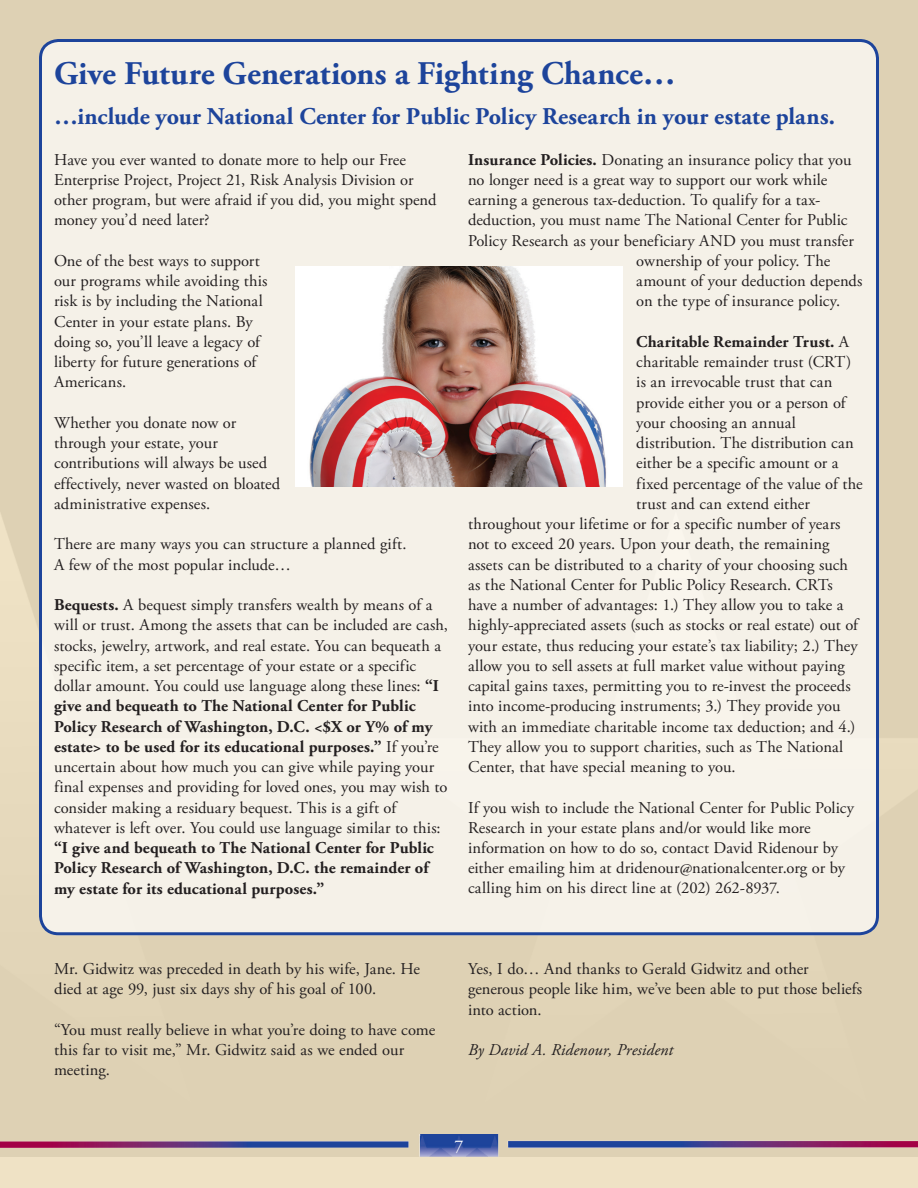
<style>
.page{position:relative;width:918px;height:1188px;background:#efe2c5}
.page>*{position:absolute;margin:0;border:0;box-sizing:border-box;transform-origin:0 0}
.t1{font:700 33px "Adobe Garamond Pro";color:#1d449b}
.t2{font:700 24px "Adobe Garamond Pro";color:#1d449b}
.t3{font:18px "Adobe Garamond Pro";color:#fff}
.t4{font:16.5px/20.2px "Adobe Garamond Pro";letter-spacing:.005em;color:#231f20}
.t5{font:700 16.5px/20.2px "Adobe Garamond Pro";letter-spacing:.005em;color:#231f20}
.t6{font:italic 16.5px "Adobe Garamond Pro";letter-spacing:.005em;color:#231f20}
.s1{font-weight:700}
.s2{font-weight:400}
</style>
<div class="page">
<div style="left:0;top:0;width:918px;height:1134px;background:#ded1b4"></div>
<img style="left:0;top:1134px;width:918px;height:23px">
<div style="left:40px;top:40px;width:838px;height:895px;background:#f5f1e8;border-radius:18px"></div>
<img style="left:295px;top:267px;width:328px;height:219px">
<h1 class="t1" style="left:54px;top:54px;width:623px">Give Future Generations a Fighting Chance…</h1>
<h2 class="t2" style="left:54px;top:102px;width:783px">…include your National Center for Public Policy Research in your estate plans.</h2>
<p class="t4" style="left:54px;top:150px;width:384px">Have you ever wanted to donate more to help our Free Enterprise Project, Project 21, Risk Analysis Division or other program, but were afraid if you did, you might spend money you’d need later?</p>
<p class="t4" style="left:54px;top:251px;width:215px">One of the best ways to support our programs while avoiding this risk is by including the National<br>Center in your estate plans. By doing so, you’ll leave a legacy of liberty for future generations of<br>Americans.</p>
<p class="t4" style="left:54px;top:413px;width:228px">Whether you donate now or through your estate, your contributions will always be used effectively, never wasted on bloated administrative expenses.</p>
<p class="t4" style="left:54px;top:535px;width:354px">There are many ways you can structure a planned gift.<br>A few of the most popular include…</p>
<p class="t4" style="left:54px;top:595px;width:396px"><span class="s1">Bequests.</span> A bequest simply transfers wealth by means of a will or trust. Among the assets that can be included are cash, stocks, jewelry, artwork, and real estate. You can bequeath a specific item, a set percentage of your estate or a specific dollar amount. You could use language along these lines: <span class="s1">“I give and bequeath to The National Center for Public Policy Research of Washington, D.C. &lt;$X or Y% of my estate&gt; to be used for its educational purposes.”</span> If you’re uncertain about how much you can give while paying your final expenses and providing for loved ones, you may wish to consider making a residuary bequest. This is a gift of whatever is left over. You could use language similar to this:</p>
<p class="t5" style="left:54px;top:838px;width:381px">“I give and bequeath to The National Center for Public<br>Policy Research of Washington, D.C. the remainder of my estate for its educational purposes.”</p>
<p class="t4" style="left:468px;top:150px;width:385px"><span class="s1">Insurance Policies.</span> Donating an insurance policy that you</p>
<p class="t4" style="left:468px;top:170px;width:361px">no longer need is a great way to support our work while</p>
<p class="t4" style="left:468px;top:190px;width:354px">earning a generous tax-deduction. To qualify for a tax-</p>
<p class="t4" style="left:468px;top:211px;width:381px">deduction, you must name The National Center for Public</p>
<p class="t4" style="left:468px;top:231px;width:387px">Policy Research as your beneficiary AND you must transfer</p>
<p class="t4" style="left:636px;top:251px;width:195px">ownership of your policy. The</p>
<p class="t4" style="left:636px;top:271px;width:228px">amount of your deduction depends</p>
<p class="t4" style="left:636px;top:292px;width:205px">on the type of insurance policy.</p>
<p class="t5" style="left:636px;top:332px;width:214px">Charitable Remainder Trust. <span class="s2">A</span></p>
<p class="t4" style="left:636px;top:352px;width:217px">charitable remainder trust (CRT)</p>
<p class="t4" style="left:636px;top:373px;width:198px">is an irrevocable trust that can</p>
<p class="t4" style="left:636px;top:393px;width:211px">provide either you or a person of</p>
<p class="t4" style="left:636px;top:413px;width:161px">your choosing an annual</p>
<p class="t4" style="left:636px;top:433px;width:219px">distribution. The distribution can</p>
<p class="t4" style="left:636px;top:454px;width:204px">either be a specific amount or a</p>
<p class="t4" style="left:636px;top:474px;width:228px">fixed percentage of the value of the</p>
<p class="t4" style="left:636px;top:494px;width:175px">trust and can extend either</p>
<p class="t4" style="left:468px;top:514px;width:374px">throughout your lifetime or for a specific number of years</p>
<p class="t4" style="left:468px;top:535px;width:363px">not to exceed 20 years. Upon your death, the remaining</p>
<p class="t4" style="left:468px;top:555px;width:382px">assets can be distributed to a charity of your choosing such</p>
<p class="t4" style="left:468px;top:575px;width:366px">as the National Center for Public Policy Research. CRTs</p>
<p class="t4" style="left:468px;top:595px;width:377px">have a number of advantages: 1.) They allow you to take a</p>
<p class="t4" style="left:468px;top:616px;width:391px">highly-appreciated assets (such as stocks or real estate) out of</p>
<p class="t4" style="left:468px;top:636px;width:391px">your estate, thus reducing your estate’s tax liability; 2.) They</p>
<p class="t4" style="left:468px;top:656px;width:378px">allow you to sell assets at full market value without paying</p>
<p class="t4" style="left:468px;top:676px;width:384px">capital gains taxes, permitting you to re-invest the proceeds</p>
<p class="t4" style="left:468px;top:696px;width:374px">into income-producing instruments; 3.) They provide you</p>
<p class="t4" style="left:468px;top:717px;width:389px">with an immediate charitable income tax deduction; and 4.)</p>
<p class="t4" style="left:468px;top:737px;width:377px">They allow you to support charities, such as The National</p>
<p class="t4" style="left:468px;top:757px;width:269px">Center, that have special meaning to you.</p>
<p class="t4" style="left:468px;top:798px;width:388px">If you wish to include the National Center for Public Policy Research in your estate plans and/or would like more information on how to do so, contact David Ridenour by either emailing him at dridenour@nationalcenter.org or by calling him on his direct line at (202) 262-8937.</p>
<p class="t4" style="left:54px;top:959px;width:368px">Mr. Gidwitz was preceded in death by his wife, Jane. He died at age 99, just six days shy of his goal of 100.</p>
<p class="t4" style="left:54px;top:1020px;width:383px">“You must really believe in what you’re doing to have come this far to visit me,” Mr. Gidwitz said as we ended our meeting.</p>
<p class="t4" style="left:468px;top:959px;width:396px">Yes, I do… And thanks to Gerald Gidwitz and other generous people like him, we’ve been able to put those beliefs into action.</p>
<p class="t6" style="left:468px;top:1040px;width:207px">By David A. Ridenour, President</p>
<p class="t3" style="left:454px;top:1135px;width:10px">7</p>
</div>
